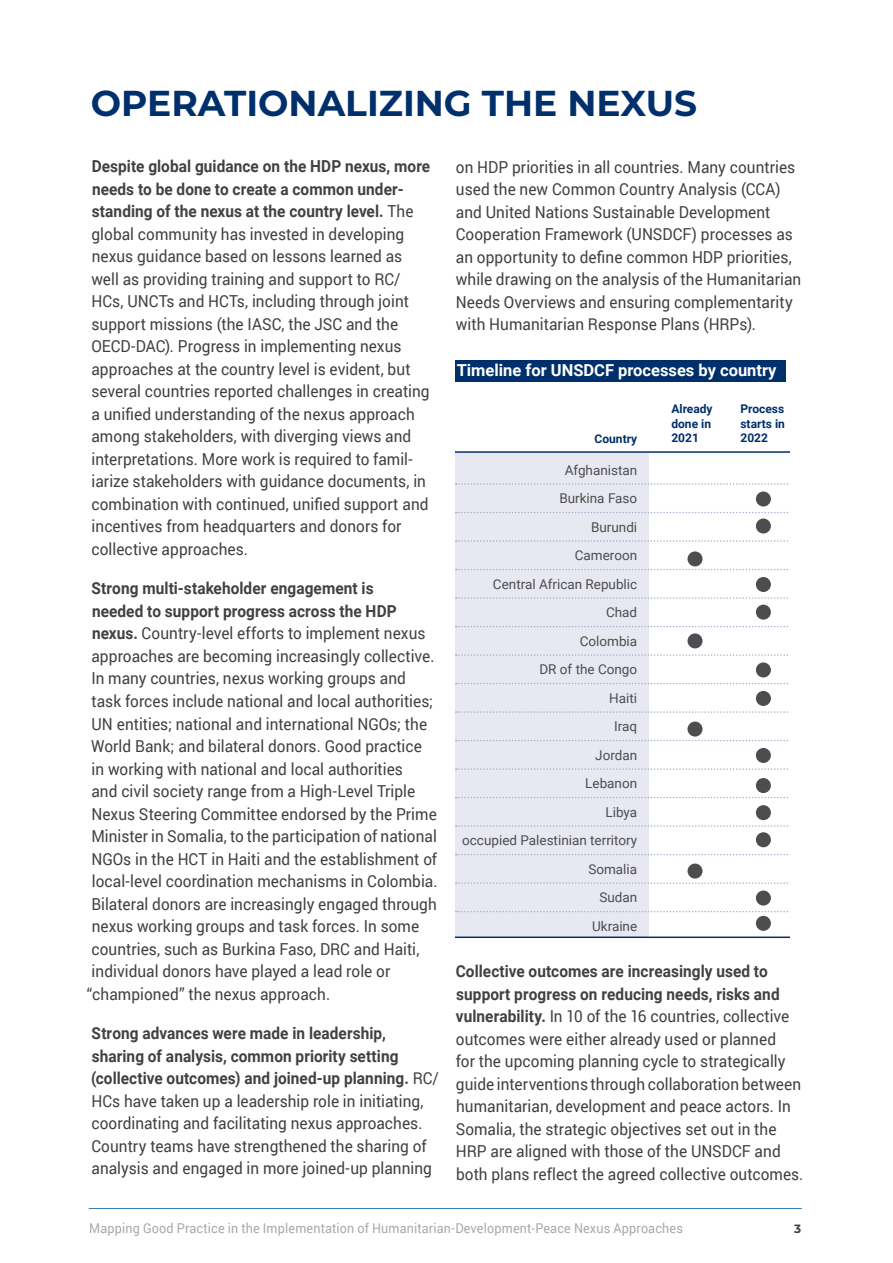
<style>
.page{position:relative;width:893px;height:1263px;background:#fff}
.page>*{position:absolute;margin:0;border:0;box-sizing:border-box;transform-origin:0 0}
.t1{font:700 36px "Montserrat";color:#00306b}
.t2{font:16.5px/22.5px "Roboto";letter-spacing:.005em;color:#414042;scale:.93 1}
.t3{font:700 16.5px "Roboto";letter-spacing:.005em;color:#414042;scale:.93 1}
.t4{font:700 16.5px "Roboto";color:#fff}
.t5{font:13.5px/28.5px "Roboto";color:#4d4d4f;text-align:right}
.t6{font:13.5px "Roboto";letter-spacing:.01em;color:#a7a9ac;scale:.93 1}
.t7{font:700 12px/14.4px "Roboto";color:#00306b}
.t8{font:700 12px "Montserrat";color:#414042}
.s1{font-weight:700}
</style>
<div class="page">
<hr style="left:89px;top:1208px;width:713px;height:1px;background:#3480b3">
<div style="left:455px;top:452px;width:194px;height:485px;background:#e7e8f1"></div>
<hr style="left:455px;top:451px;width:334px;height:2px;background:#00306b">
<svg style="left:456px;top:911px;width:332px;height:1px"></svg>
<svg style="left:456px;top:882px;width:332px;height:2px"></svg>
<svg style="left:456px;top:854px;width:332px;height:1px"></svg>
<svg style="left:456px;top:825px;width:332px;height:2px"></svg>
<svg style="left:456px;top:797px;width:332px;height:1px"></svg>
<svg style="left:456px;top:768px;width:332px;height:2px"></svg>
<svg style="left:456px;top:740px;width:332px;height:1px"></svg>
<svg style="left:456px;top:711px;width:332px;height:2px"></svg>
<svg style="left:456px;top:683px;width:332px;height:1px"></svg>
<svg style="left:456px;top:654px;width:332px;height:2px"></svg>
<svg style="left:456px;top:626px;width:332px;height:1px"></svg>
<svg style="left:456px;top:597px;width:332px;height:2px"></svg>
<svg style="left:456px;top:569px;width:332px;height:1px"></svg>
<svg style="left:456px;top:540px;width:332px;height:2px"></svg>
<svg style="left:456px;top:512px;width:332px;height:1px"></svg>
<svg style="left:456px;top:483px;width:332px;height:2px"></svg>
<hr style="left:455px;top:936px;width:334px;height:2px;background:#00306b">
<div style="left:687px;top:551px;width:15px;height:15px;background:#4d4d4f;border-radius:50%"></div>
<div style="left:756px;top:491px;width:15px;height:15px;background:#4d4d4f;border-radius:50%"></div>
<div style="left:756px;top:518px;width:15px;height:15px;background:#4d4d4f;border-radius:50%"></div>
<div style="left:756px;top:577px;width:15px;height:15px;background:#4d4d4f;border-radius:50%"></div>
<div style="left:756px;top:605px;width:15px;height:15px;background:#4d4d4f;border-radius:50%"></div>
<div style="left:756px;top:662px;width:15px;height:15px;background:#4d4d4f;border-radius:50%"></div>
<div style="left:756px;top:691px;width:15px;height:15px;background:#4d4d4f;border-radius:50%"></div>
<div style="left:756px;top:748px;width:15px;height:15px;background:#4d4d4f;border-radius:50%"></div>
<div style="left:756px;top:778px;width:15px;height:15px;background:#4d4d4f;border-radius:50%"></div>
<div style="left:756px;top:805px;width:15px;height:15px;background:#4d4d4f;border-radius:50%"></div>
<div style="left:756px;top:832px;width:15px;height:15px;background:#4d4d4f;border-radius:50%"></div>
<div style="left:756px;top:890px;width:15px;height:15px;background:#4d4d4f;border-radius:50%"></div>
<div style="left:756px;top:916px;width:15px;height:15px;background:#4d4d4f;border-radius:50%"></div>
<div style="left:687px;top:633px;width:15px;height:15px;background:#4d4d4f;border-radius:50%"></div>
<div style="left:687px;top:721px;width:15px;height:15px;background:#4d4d4f;border-radius:50%"></div>
<div style="left:687px;top:863px;width:15px;height:15px;background:#4d4d4f;border-radius:50%"></div>
<div style="left:455px;top:360px;width:331px;height:21px;background:#00306b"></div>
<h1 class="t1" style="left:91px;top:77px;width:608px">OPERATIONALIZING THE NEXUS</h1>
<p class="t2" style="left:91px;top:155px;width:366px"><span class="s1">Despite global guidance on the HDP nexus, more needs to be done to create a common under&shy;standing of the nexus at the country level.</span> The global community has invested in developing nexus guidance based on lessons learned as well as providing training and support to RC/ HCs, UNCTs and HCTs, including through joint support missions (the IASC, the JSC and the OECD-DAC). Progress in implementing nexus approaches at the country level is evident, but several countries reported challenges in creating a unified understanding of the nexus approach among stakeholders, with diverging views and interpretations. More work is required to famil&shy;iarize stakeholders with guidance documents, in combination with continued, unified support and incentives from headquarters and donors for collective approaches.</p>
<p class="t3" style="left:92px;top:577px;width:305px">Strong multi-stakeholder engagement is</p>
<p class="t3" style="left:92px;top:599px;width:329px">needed to support progress across the HDP</p>
<p class="t2" style="left:92px;top:622px;width:360px"><span class="s1">nexus.</span> Country-level efforts to implement nexus</p>
<p class="t2" style="left:91px;top:644px;width:370px">approaches are becoming increasingly collective.</p>
<p class="t2" style="left:91px;top:667px;width:340px">In many countries, nexus working groups and</p>
<p class="t2" style="left:92px;top:689px;width:369px">task forces include national and local authorities;</p>
<p class="t2" style="left:92px;top:712px;width:362px">UN entities; national and international NGOs; the</p>
<p class="t2" style="left:91px;top:734px;width:357px">World Bank; and bilateral donors. Good practice</p>
<p class="t2" style="left:92px;top:757px;width:336px">in working with national and local authorities</p>
<p class="t2" style="left:91px;top:779px;width:350px">and civil society range from a High-Level Triple</p>
<p class="t2" style="left:91px;top:802px;width:373px">Nexus Steering Committee endorsed by the Prime</p>
<p class="t2" style="left:91px;top:824px;width:373px">Minister in Somalia, to the participation of national</p>
<p class="t2" style="left:91px;top:847px;width:373px">NGOs in the HCT in Haiti and the establishment of</p>
<p class="t2" style="left:92px;top:869px;width:373px">local-level coordination mechanisms in Colombia.</p>
<p class="t2" style="left:91px;top:892px;width:373px">Bilateral donors are increasingly engaged through</p>
<p class="t2" style="left:92px;top:914px;width:354px">nexus working groups and task forces. In some</p>
<p class="t2" style="left:92px;top:937px;width:354px">countries, such as Burkina Faso, DRC and Haiti,</p>
<p class="t2" style="left:92px;top:959px;width:323px">individual donors have played a lead role or</p>
<p class="t2" style="left:87px;top:982px;width:263px">“championed” the nexus approach.</p>
<p class="t2" style="left:91px;top:1021px;width:375px"><span class="s1">Strong advances were made in leadership, sharing of analysis, common priority setting (collective outcomes) and joined-up planning.</span> RC/ HCs have taken up a leadership role in initiating, coordinating and facilitating nexus approaches.<br>Country teams have strengthened the sharing of analysis and engaged in more joined-up planning</p>
<p class="t2" style="left:456px;top:155px;width:373px">on HDP priorities in all countries. Many countries used the new Common Country Analysis (CCA) and United Nations Sustainable Development Cooperation Framework (UNSDCF) processes as an opportunity to define common HDP priorities, while drawing on the analysis of the Humanitarian Needs Overviews and ensuring complementarity with Humanitarian Response Plans (HRPs).</p>
<p class="t4" style="left:457px;top:359px;width:321px">Timeline for UNSDCF processes by country</p>
<p class="t7" style="left:671px;top:401px;width:43px">Already done in</p>
<p class="t7" style="left:595px;top:431px;width:44px">Country</p>
<p class="t7" style="left:671px;top:430px;width:29px">2021</p>
<p class="t5" style="left:462px;top:455px;width:177px">Afghanistan<br>Burkina Faso<br>Burundi<br>Cameroon<br>Central African Republic<br>Chad<br>Colombia<br>DR of the Congo<br>Haiti<br>Iraq<br>Jordan<br>Lebanon<br>Libya<br>occupied Palestinian territory<br>Somalia<br>Sudan<br>Ukraine</p>
<p class="t7" style="left:740px;top:401px;width:46px;text-align:justify">Process starts in 2022</p>
<p class="t2" style="left:456px;top:959px;width:375px"><span class="s1">Collective outcomes are increasingly used to support progress on reducing needs, risks and vulnerability.</span> In 10 of the 16 countries, collective outcomes were either already used or planned<br>for the upcoming planning cycle to strategically guide interventions through collaboration between humanitarian, development and peace actors. In Somalia, the strategic objectives set out in the HRP are aligned with those of the UNSDCF and both plans reflect the agreed collective outcomes.</p>
<p class="t6" style="left:89px;top:1218px;width:640px">Mapping Good Practice in the Implementation of Humanitarian-Development-Peace Nexus Approaches</p>
<p class="t8" style="left:794px;top:1220px;width:9px">3</p>
</div>
